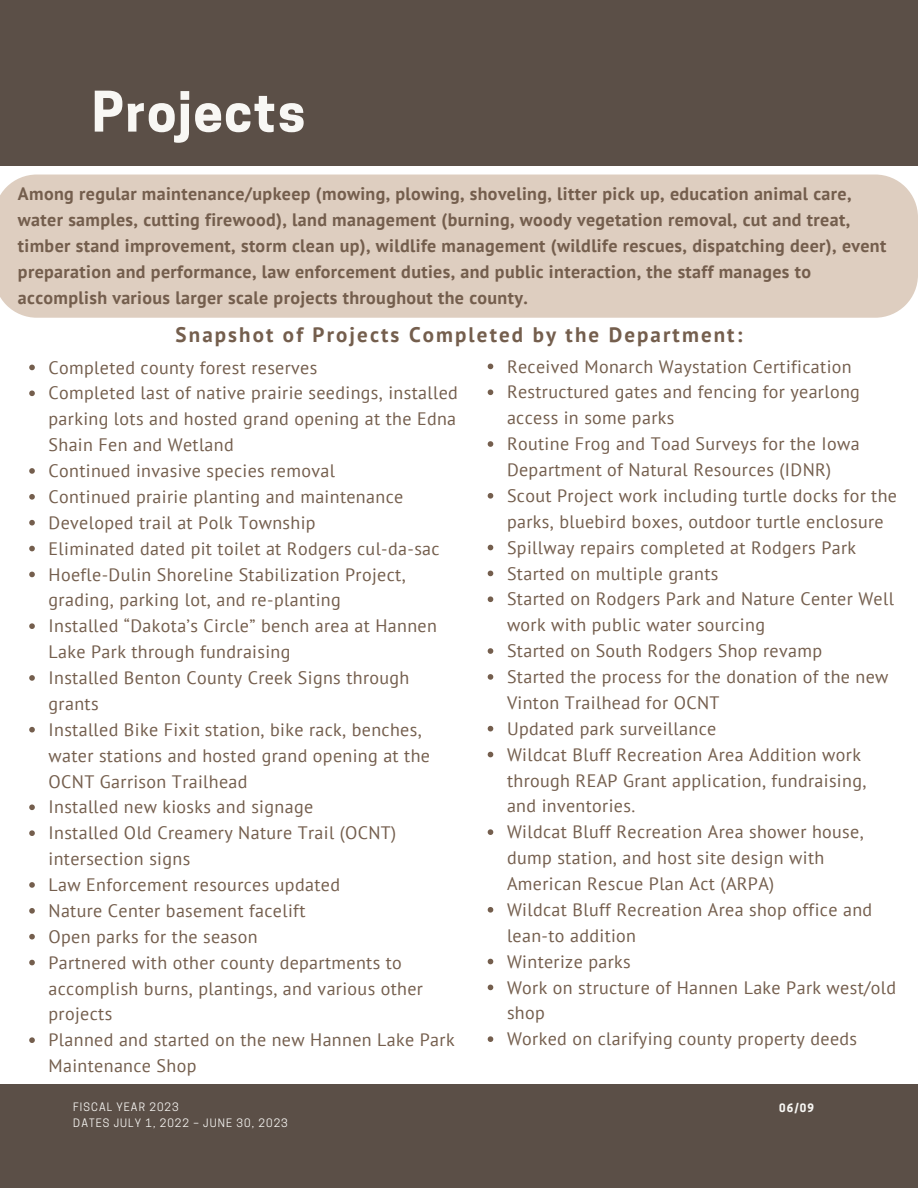
<style>
.page{position:relative;width:918px;height:1188px;background:#fff}
.page>*{position:absolute;margin:0;border:0;box-sizing:border-box;transform-origin:0 0}
.t1{font:700 52.5px "Cooper Hewitt";letter-spacing:.03em;color:#f8f7f4}
.t2{font:700 21px "PT Sans";letter-spacing:.1em;color:#745e4d}
.t3{font:18px/25.8px "PT Sans";letter-spacing:.02em;color:#745e4d}
.t4{font:700 18px/25.8px "PT Sans";letter-spacing:.02em;color:#745e4d}
.t5{font:10.95px "Cooper Hewitt";letter-spacing:.1em;color:#f8f7f4}
.t6{font:700 10.95px "Cooper Hewitt";color:#f8f7f4}
</style>
<div class="page">
<div style="left:0;top:0;width:918px;height:166px;background:#5b4f47"></div>
<div style="left:0;top:1085px;width:918px;height:103px;background:#5b4f47"></div>
<svg style="left:29px;top:365px;width:6px;height:5px"></svg>
<svg style="left:29px;top:390px;width:6px;height:6px"></svg>
<svg style="left:29px;top:468px;width:6px;height:6px"></svg>
<svg style="left:29px;top:494px;width:6px;height:6px"></svg>
<svg style="left:29px;top:520px;width:6px;height:5px"></svg>
<svg style="left:29px;top:546px;width:6px;height:5px"></svg>
<svg style="left:29px;top:572px;width:6px;height:5px"></svg>
<svg style="left:29px;top:623px;width:6px;height:6px"></svg>
<svg style="left:29px;top:675px;width:6px;height:6px"></svg>
<svg style="left:29px;top:727px;width:6px;height:5px"></svg>
<svg style="left:29px;top:804px;width:6px;height:6px"></svg>
<svg style="left:29px;top:830px;width:6px;height:6px"></svg>
<svg style="left:29px;top:882px;width:6px;height:6px"></svg>
<svg style="left:29px;top:908px;width:6px;height:6px"></svg>
<svg style="left:29px;top:934px;width:6px;height:5px"></svg>
<svg style="left:29px;top:960px;width:6px;height:5px"></svg>
<svg style="left:29px;top:1037px;width:6px;height:6px"></svg>
<div style="left:0;top:175px;width:918px;height:143px;background:#decec0"></div>
<svg style="left:488px;top:364px;width:5px;height:5px"></svg>
<svg style="left:488px;top:389px;width:5px;height:6px"></svg>
<svg style="left:488px;top:441px;width:5px;height:6px"></svg>
<svg style="left:488px;top:493px;width:5px;height:6px"></svg>
<svg style="left:488px;top:545px;width:5px;height:5px"></svg>
<svg style="left:488px;top:571px;width:5px;height:5px"></svg>
<svg style="left:488px;top:596px;width:5px;height:6px"></svg>
<svg style="left:488px;top:648px;width:5px;height:6px"></svg>
<svg style="left:488px;top:674px;width:5px;height:6px"></svg>
<svg style="left:488px;top:726px;width:5px;height:5px"></svg>
<svg style="left:488px;top:752px;width:5px;height:5px"></svg>
<svg style="left:488px;top:829px;width:5px;height:6px"></svg>
<svg style="left:488px;top:907px;width:5px;height:6px"></svg>
<svg style="left:488px;top:959px;width:5px;height:5px"></svg>
<svg style="left:488px;top:985px;width:5px;height:5px"></svg>
<svg style="left:488px;top:1036px;width:5px;height:6px"></svg>
<p class="t1" style="left:92px;top:92px;width:215px">Projects</p>
<p class="t4" style="left:18px;top:180px;width:870px">Among regular maintenance/upkeep (mowing, plowing, shoveling, litter pick up, education animal care, water samples, cutting firewood), land management (burning, woody vegetation removal, cut and treat, timber stand improvement, storm clean up), wildlife management (wildlife rescues, dispatching deer), event preparation and performance, law enforcement duties, and public interaction, the staff manages to accomplish various larger scale projects throughout the county.</p>
<p class="t2" style="left:176px;top:320px;width:568px">Snapshot of Projects Completed by the Department:</p>
<p class="t3" style="left:49px;top:354px;width:270px">Completed county forest reserves</p>
<p class="t3" style="left:49px;top:380px;width:411px;text-align:justify">Completed last of native prairie seedings, installed parking lots and hosted grand opening at the Edna Shain Fen and Wetland</p>
<p class="t3" style="left:49px;top:458px;width:288px">Continued invasive species removal</p>
<p class="t3" style="left:49px;top:483px;width:356px">Continued prairie planting and maintenance</p>
<p class="t3" style="left:49px;top:509px;width:269px">Developed trail at Polk Township</p>
<p class="t3" style="left:49px;top:535px;width:393px">Eliminated dated pit toilet at Rodgers cul-da-sac</p>
<p class="t3" style="left:49px;top:561px;width:359px">Hoefle-Dulin Shoreline Stabilization Project, grading, parking lot, and re-planting</p>
<p class="t3" style="left:49px;top:613px;width:390px">Installed “Dakota’s Circle” bench area at Hannen<br>Lake Park through fundraising</p>
<p class="t3" style="left:49px;top:665px;width:362px">Installed Benton County Creek Signs through grants</p>
<p class="t3" style="left:49px;top:716px;width:383px">Installed Bike Fixit station, bike rack, benches, water stations and hosted grand opening at the<br>OCNT Garrison Trailhead</p>
<p class="t3" style="left:49px;top:794px;width:266px">Installed new kiosks and signage</p>
<p class="t3" style="left:49px;top:820px;width:349px">Installed Old Creamery Nature Trail (OCNT) intersection signs</p>
<p class="t3" style="left:49px;top:872px;width:293px">Law Enforcement resources updated</p>
<p class="t3" style="left:49px;top:897px;width:258px">Nature Center basement facelift</p>
<p class="t3" style="left:49px;top:923px;width:211px">Open parks for the season</p>
<p class="t3" style="left:49px;top:949px;width:376px">Partnered with other county departments to accomplish burns, plantings, and various other projects</p>
<p class="t3" style="left:49px;top:1027px;width:408px">Planned and started on the new Hannen Lake Park<br>Maintenance Shop</p>
<p class="t5" style="left:73px;top:1102px;width:107px">FISCAL YEAR 2023</p>
<p class="t5" style="left:73px;top:1119px;width:216px">DATES JULY 1, 2022 – JUNE 30, 2023</p>
<p class="t3" style="left:507px;top:353px;width:346px">Received Monarch Waystation Certification</p>
<p class="t3" style="left:507px;top:379px;width:354px">Restructured gates and fencing for yearlong access in some parks</p>
<p class="t3" style="left:507px;top:431px;width:354px">Routine Frog and Toad Surveys for the Iowa<br>Department of Natural Resources (IDNR)</p>
<p class="t3" style="left:507px;top:482px;width:392px">Scout Project work including turtle docks for the parks, bluebird boxes, outdoor turtle enclosure</p>
<p class="t3" style="left:507px;top:534px;width:351px">Spillway repairs completed at Rodgers Park</p>
<p class="t3" style="left:507px;top:560px;width:213px">Started on multiple grants</p>
<p class="t3" style="left:507px;top:586px;width:389px">Started on Rodgers Park and Nature Center Well work with public water sourcing</p>
<p class="t3" style="left:507px;top:638px;width:317px">Started on South Rodgers Shop revamp</p>
<p class="t3" style="left:507px;top:664px;width:383px">Started the process for the donation of the new<br>Vinton Trailhead for OCNT</p>
<p class="t3" style="left:507px;top:715px;width:211px">Updated park surveillance</p>
<p class="t3" style="left:507px;top:741px;width:361px">Wildcat Bluff Recreation Area Addition work through REAP Grant application, fundraising, and inventories.</p>
<p class="t3" style="left:507px;top:819px;width:358px">Wildcat Bluff Recreation Area shower house, dump station, and host site design with<br>American Rescue Plan Act (ARPA)</p>
<p class="t3" style="left:507px;top:896px;width:367px">Wildcat Bluff Recreation Area shop office and lean-to addition</p>
<p class="t3" style="left:507px;top:948px;width:125px">Winterize parks</p>
<p class="t3" style="left:507px;top:974px;width:391px">Work on structure of Hannen Lake Park west/old shop</p>
<p class="t3" style="left:507px;top:1026px;width:352px">Worked on clarifying county property deeds</p>
<p class="t6" style="left:779px;top:1104px;width:37px">06/09</p>
</div>
